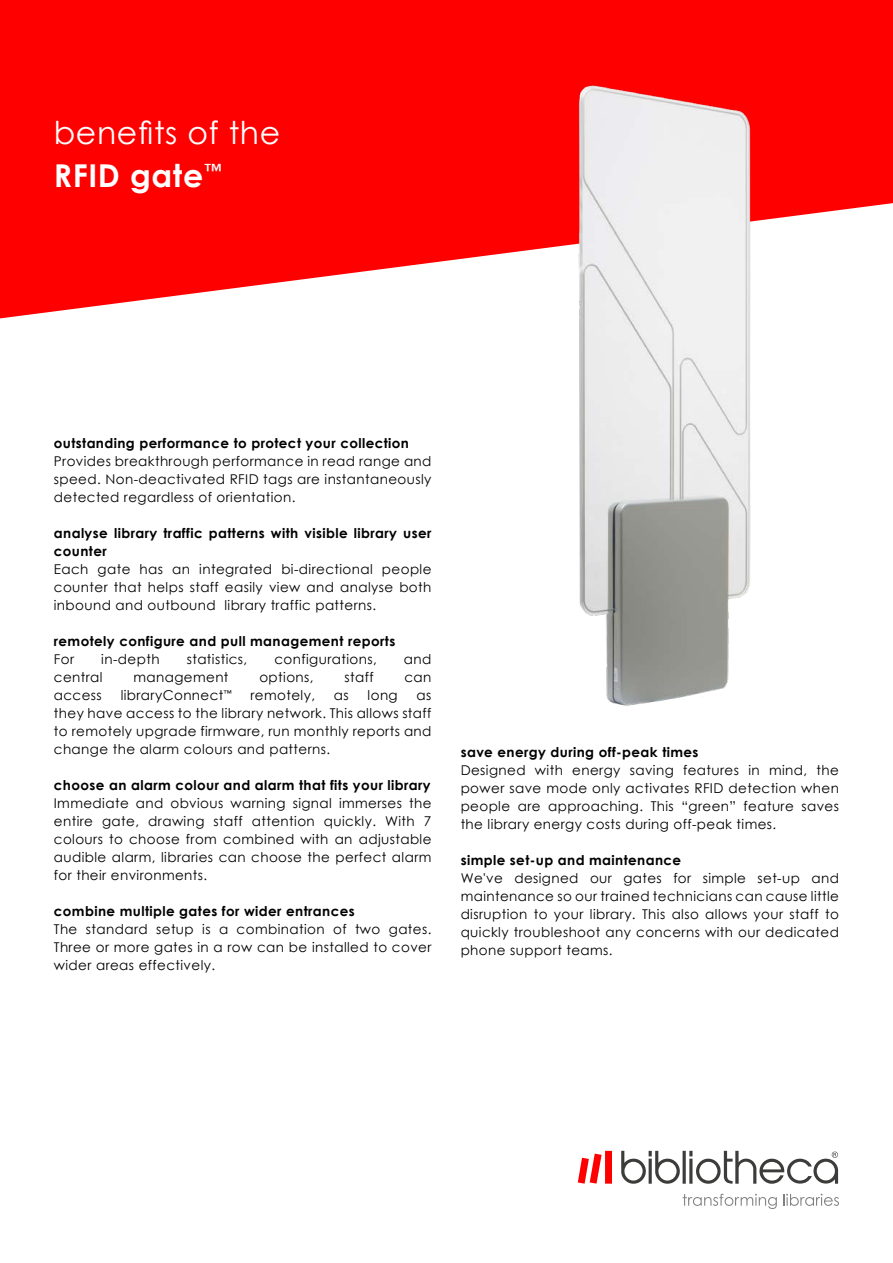
<style>
.page{position:relative;width:893px;height:1263px;background:#fff}
.page>*{position:absolute;margin:0;border:0;box-sizing:border-box;transform-origin:0 0}
.t1{font:31.5px/43.5px "Century Gothic";letter-spacing:.02em;color:#fff}
.t2{font:13.5px/18px "Century Gothic";letter-spacing:.03em;color:#000;text-align:justify}
.t3{font:700 13.5px/18px "Century Gothic";letter-spacing:.03em;color:#000}
.s1{font-weight:700}
</style>
<div class="page">
<svg style="left:683px;top:1194px;width:94px;height:15px"></svg>
<svg style="left:783px;top:1194px;width:56px;height:12px"></svg>
<svg style="left:621px;top:1151px;width:59px;height:33px"></svg>
<hr style="left:683px;top:1151px;width:3px;height:33px;background:#3c3c3b">
<svg style="left:689px;top:1151px;width:149px;height:33px"></svg>
<svg style="left:578px;top:1151px;width:34px;height:33px"></svg>
<svg style="left:0;top:0;width:893px;height:318px;background:#ff2121"></svg>
<img style="left:524px;top:49px;width:278px;height:657px">
<h1 class="t1" style="left:54px;top:110px;width:228px">benefits of the<br><span class="s1">RFID gate</span><sup>™</sup></h1>
<p class="t3" style="left:54px;top:434px;width:357px">outstanding performance to protect your collection</p>
<p class="t2" style="left:54px;top:452px;width:379px">Provides breakthrough performance in read range and speed. Non-deactivated RFID tags are instantaneously detected regardless of orientation.</p>
<p class="t3" style="left:54px;top:524px;width:379px">analyse library traffic patterns with visible library user counter</p>
<p class="t2" style="left:54px;top:560px;width:379px">Each gate has an integrated bi-directional people counter that helps staff easily view and analyse both inbound and outbound library traffic patterns.</p>
<p class="t3" style="left:54px;top:632px;width:343px">remotely configure and pull management reports</p>
<p class="t2" style="left:54px;top:650px;width:22px">For</p>
<p class="t2" style="left:101px;top:650px;width:60px">in-depth</p>
<p class="t2" style="left:187px;top:650px;width:62px">statistics,</p>
<p class="t2" style="left:274px;top:650px;width:104px">configurations,</p>
<p class="t2" style="left:404px;top:650px;width:29px">and</p>
<p class="t2" style="left:54px;top:668px;width:50px">central</p>
<p class="t2" style="left:133px;top:668px;width:97px">management</p>
<p class="t2" style="left:259px;top:668px;width:56px">options,</p>
<p class="t2" style="left:344px;top:668px;width:31px">staff</p>
<p class="t2" style="left:404px;top:668px;width:28px">can</p>
<p class="t2" style="left:54px;top:686px;width:49px">access</p>
<p class="t2" style="left:121px;top:686px;width:113px">libraryConnect<sup>™</sup></p>
<p class="t2" style="left:250px;top:686px;width:66px">remotely,</p>
<p class="t2" style="left:334px;top:686px;width:16px">as</p>
<p class="t2" style="left:368px;top:686px;width:32px">long</p>
<p class="t2" style="left:54px;top:686px;width:379px;text-indent:363px">as they have access to the library network. This allows staff to remotely upgrade firmware, run monthly reports and change the alarm colours and patterns.</p>
<p class="t3" style="left:54px;top:776px;width:378px">choose an alarm colour and alarm that fits your library</p>
<p class="t2" style="left:54px;top:794px;width:379px">Immediate and obvious warning signal immerses the entire gate, drawing staff attention quickly. With 7 colours to choose from combined with an adjustable audible alarm, libraries can choose the perfect alarm for their environments.</p>
<p class="t3" style="left:54px;top:902px;width:302px">combine multiple gates for wider entrances</p>
<p class="t2" style="left:54px;top:920px;width:379px">The standard setup is a combination of two gates.<br>Three or more gates in a row can be installed to cover wider areas effectively.</p>
<p class="t3" style="left:461px;top:743px;width:239px">save energy during off-peak times</p>
<p class="t2" style="left:461px;top:761px;width:380px">Designed with energy saving features in mind, the power save mode only activates RFID detection when people are approaching. This “green” feature saves the library energy costs during off-peak times.</p>
<p class="t3" style="left:461px;top:850px;width:222px">simple set-up and maintenance</p>
<p class="t2" style="left:461px;top:869px;width:380px">We've designed our gates for simple set-up and maintenance so our trained technicians can cause little disruption to your library. This also allows your staff to quickly troubleshoot any concerns with our dedicated phone support teams.</p>
</div>
